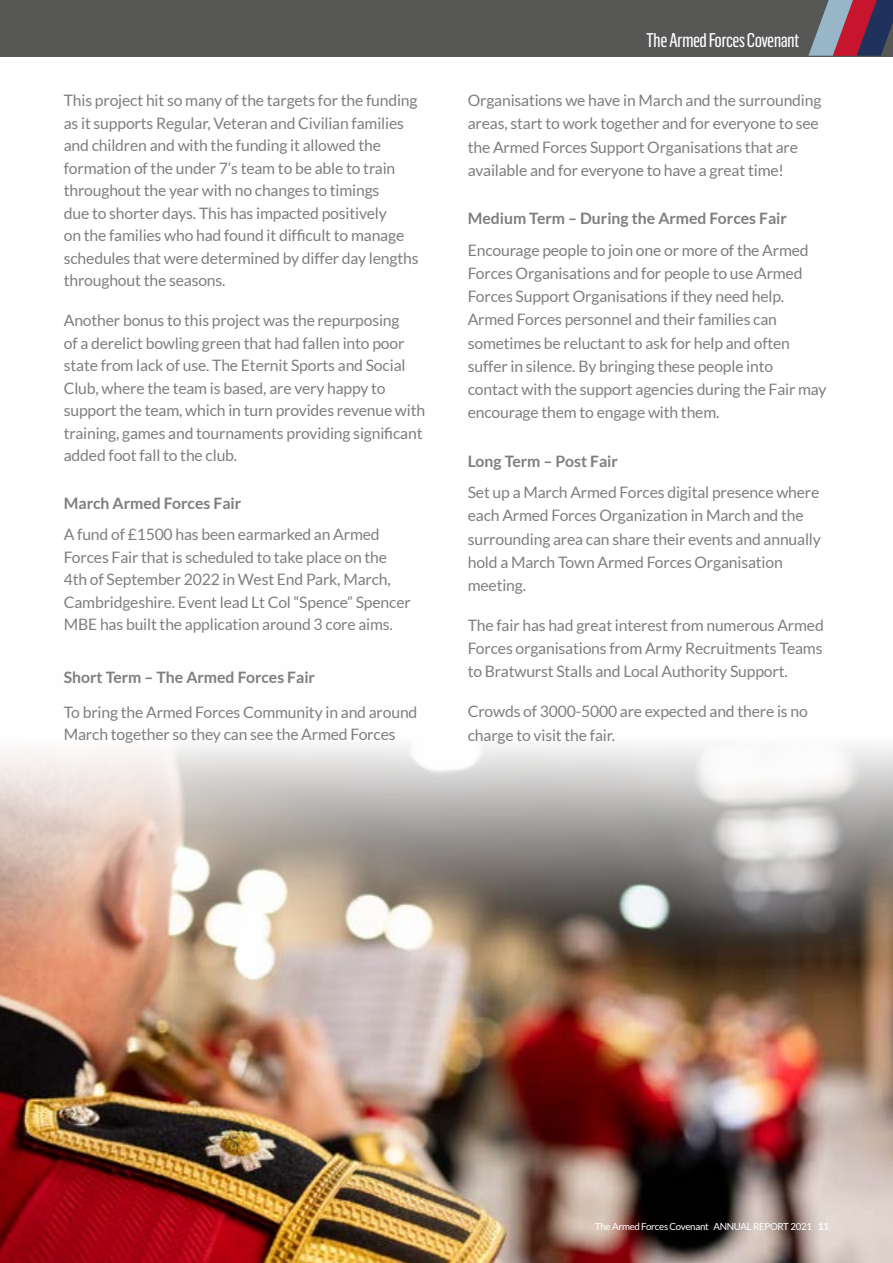
<style>
.page{position:relative;width:893px;height:1263px;background:#fff}
.page>*{position:absolute;margin:0;border:0;box-sizing:border-box;transform-origin:0 0}
.t1{font:19.5px "Flama Condensed Basic";letter-spacing:-.03em;color:#fff}
.t2{font:15.75px/22.5px "Lato";letter-spacing:-.01em;color:#7e7e7d}
.t3{font:700 15.75px "Lato";color:#7e7e7d}
.t4{font:9.75px "Lato";letter-spacing:-.03em;color:#fff}
.s1{font-weight:600}
</style>
<div class="page">
<img style="left:0;top:745px;width:893px;height:518px">
<div style="left:0;top:0;width:893px;height:57px;background:#575756"></div>
<svg style="left:808px;top:0;width:85px;height:56px"></svg>
<p class="t2" style="left:64px;top:89px;width:356px">This project hit so many of the targets for the funding as it supports Regular, Veteran and Civilian families and children and with the funding it allowed the formation of the under 7’s team to be able to train throughout the year with no changes to timings<br>due to shorter days. This has impacted positively<br>on the families who had found it difficult to manage schedules that were determined by differ day lengths throughout the seasons.</p>
<p class="t2" style="left:64px;top:309px;width:363px">Another bonus to this project was the repurposing<br>of a derelict bowling green that had fallen into poor state from lack of use. The Eternit Sports and Social Club, where the team is based, are very happy to support the team, which in turn provides revenue with training, games and tournaments providing significant added foot fall to the club.</p>
<p class="t3" style="left:64px;top:494px;width:179px">March Armed Forces Fair</p>
<p class="t2" style="left:64px;top:523px;width:349px">A fund of £1500 has been earmarked an Armed Forces Fair that is scheduled to take place on the 4th of September 2022 in West End Park, March, Cambridgeshire. Event lead Lt Col “Spence” Spencer MBE has built the application around 3 core aims.</p>
<p class="t3" style="left:64px;top:668px;width:253px">Short Term – The Armed Forces Fair</p>
<p class="t2" style="left:64px;top:701px;width:355px">To bring the Armed Forces Community in and around<br>March together so they can see the Armed Forces</p>
<p class="t1" style="left:646px;top:28px;width:155px">The Armed Forces Covenant</p>
<p class="t2" style="left:468px;top:89px;width:355px;line-height:23.1px">Organisations we have in March and the surrounding areas, start to work together and for everyone to see the Armed Forces Support Organisations that are available and for everyone to have a great time!</p>
<p class="t3" style="left:468px;top:210px;width:321px">Medium Term – During the Armed Forces Fair</p>
<p class="t2" style="left:468px;top:239px;width:360px;line-height:23.1px">Encourage people to join one or more of the Armed Forces Organisations and for people to use Armed Forces Support Organisations if they need help.<br>Armed Forces personnel and their families can sometimes be reluctant to ask for help and often suffer in silence. By bringing these people into contact with the support agencies during the Fair may encourage them to engage with them.</p>
<p class="t3" style="left:468px;top:452px;width:152px">Long Term – Post Fair</p>
<p class="t2" style="left:468px;top:481px;width:355px;line-height:23.1px">Set up a March Armed Forces digital presence where each Armed Forces Organization in March and the surrounding area can share their events and annually hold a March Town Armed Forces Organisation meeting.</p>
<p class="t2" style="left:468px;top:614px;width:358px;line-height:23.1px;text-align:justify">The fair has had great interest from numerous Armed Forces organisations from Army Recruitments Teams to Bratwurst Stalls and Local Authority Support.</p>
<p class="t2" style="left:468px;top:700px;width:342px;line-height:23.1px">Crowds of 3000-5000 are expected and there is no charge to visit the fair.</p>
<p class="t4" style="left:595px;top:1221px;width:236px">The Armed Forces Covenant ANNUAL REPORT 2021 <span class="s1">11</span></p>
</div>
